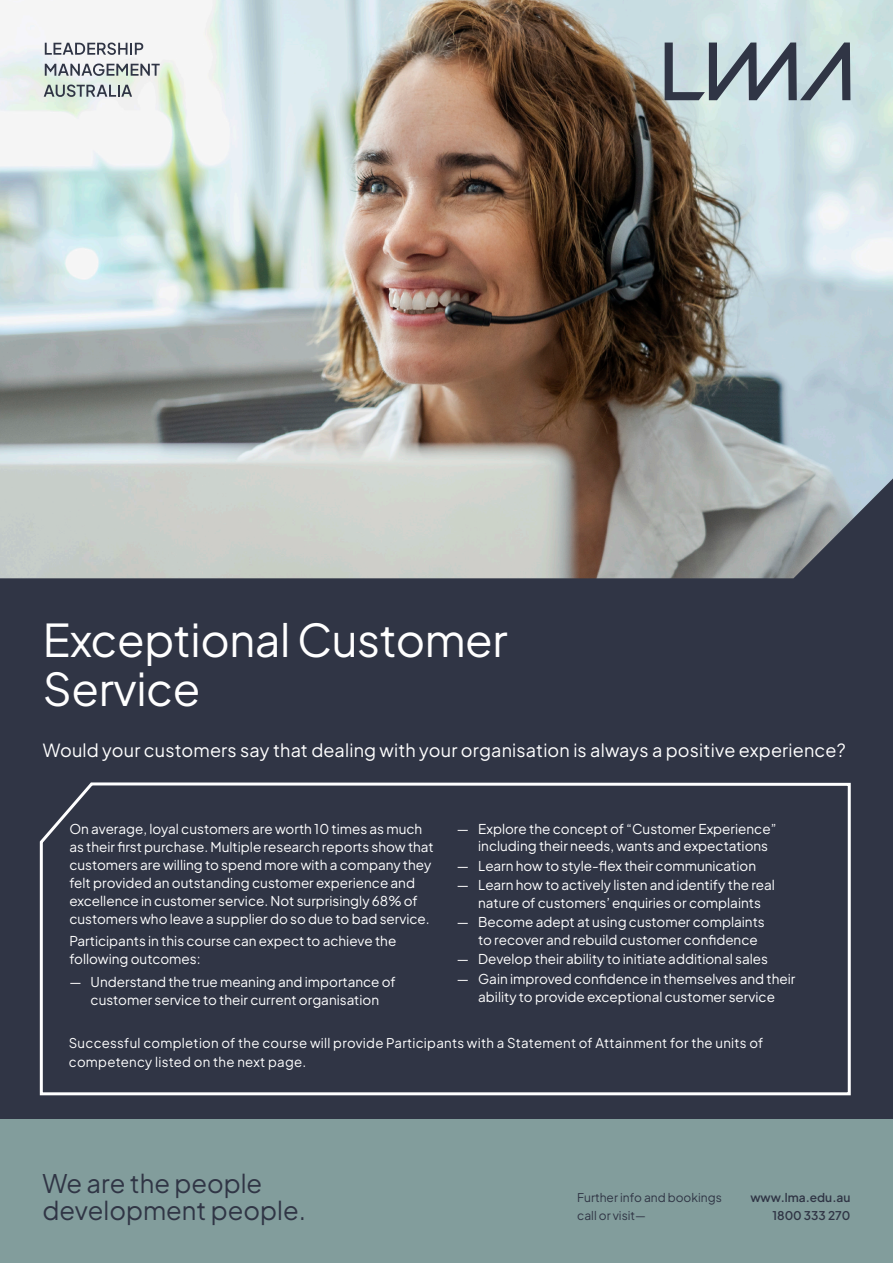
<style>
.page{position:relative;width:893px;height:1263px;background:#303545}
.page>*{position:absolute;margin:0;border:0;box-sizing:border-box;transform-origin:0 0}
.Course_Title{font:45px/49.5px "Plus Jakarta Sans";letter-spacing:-.01em;color:#fff}
.t1{font:25.5px/27px "Plus Jakarta Sans";color:#303545}
.Sub_heading{font:18px "Plus Jakarta Sans";letter-spacing:.01em;color:#fff}
.Basic_List{font:13.5px/18px "Plus Jakarta Sans";color:#fff}
.Basic_List-2{font:13.5px "Plus Jakarta Sans";letter-spacing:.02em;color:#fff}
.t2{font:13.35px "Plus Jakarta Sans";letter-spacing:.02em;color:#fff}
.t3{font:12px/18px "Plus Jakarta Sans";color:#303545}
.t4{font:600 12px/18px "Plus Jakarta Sans";color:#303545;text-align:right}
.s1{font-size:13.5px}
</style>
<div class="page">
<div style="left:0;top:1119px;width:893px;height:144px;background:#829d9c"></div>
<img style="left:0;top:0;width:893px;height:578px">
<svg style="left:39px;top:782px;width:812px;height:314px"></svg>
<svg style="left:45px;top:43px;width:98px;height:12px"></svg>
<svg style="left:45px;top:64px;width:115px;height:12px"></svg>
<svg style="left:44px;top:85px;width:88px;height:12px"></svg>
<svg style="left:665px;top:43px;width:185px;height:57px"></svg>
<p class="Course_Title" style="left:43px;top:611px;width:466px">Exceptional Customer<br>Service</p>
<p class="Sub_heading" style="left:43px;top:735px;width:804px">Would your customers say that dealing with your organisation is always a positive experience?</p>
<p class="Basic_List" style="left:478px;top:819px;width:300px;line-height:17.2px;text-indent:-21px">— Explore the concept of “Customer Experience” including their needs, wants and expectations</p>
<p class="Basic_List" style="left:457px;top:855px;width:301px">— Learn how to style-flex their communication</p>
<p class="Basic_List" style="left:457px;top:875px;width:319px;line-height:17.4px;text-align:center">— Learn how to actively listen and identify the real nature of customers’ enquiries or complaints</p>
<p class="Basic_List" style="left:478px;top:912px;width:288px;line-height:17.4px;text-indent:-21px">— Become adept at using customer complaints to recover and rebuild customer confidence</p>
<p class="Basic_List" style="left:457px;top:949px;width:313px">— Develop their ability to initiate additional sales</p>
<p class="Basic_List" style="left:457px;top:969px;width:340px;line-height:17.5px;text-align:center">— Gain improved confidence in themselves and their ability to provide exceptional customer service</p>
<p class="t2" style="left:69px;top:1032px;width:696px">Successful completion of the course will provide Participants with <span class="s1">a Statement of Attainment for the units of</span></p>
<p class="Basic_List-2" style="left:69px;top:1051px;width:239px">competency listed on the next page.</p>
<p class="Basic_List" style="left:69px;top:818px;width:366px">On average, loyal customers are worth 10 times as much as their first purchase. Multiple research reports show that customers are willing to spend more with a company they felt provided an outstanding customer experience and excellence in customer service. Not surprisingly 68% of customers who leave a supplier do so due to bad service.</p>
<p class="Basic_List" style="left:69px;top:931px;width:328px">Participants in this course can expect to achieve the following outcomes:</p>
<p class="Basic_List" style="left:69px;top:971px;width:328px;text-align:center">— Understand the true meaning and importance of customer service to their current organisation</p>
<p class="t1" style="left:43px;top:1168px;width:265px">We are the people development people.</p>
<p class="t3" style="left:577px;top:1188px;width:146px">Further info and bookings call or visit—</p>
<p class="t4" style="left:750px;top:1188px;width:102px">www.lma.edu.au<br>1800 333 270</p>
</div>
